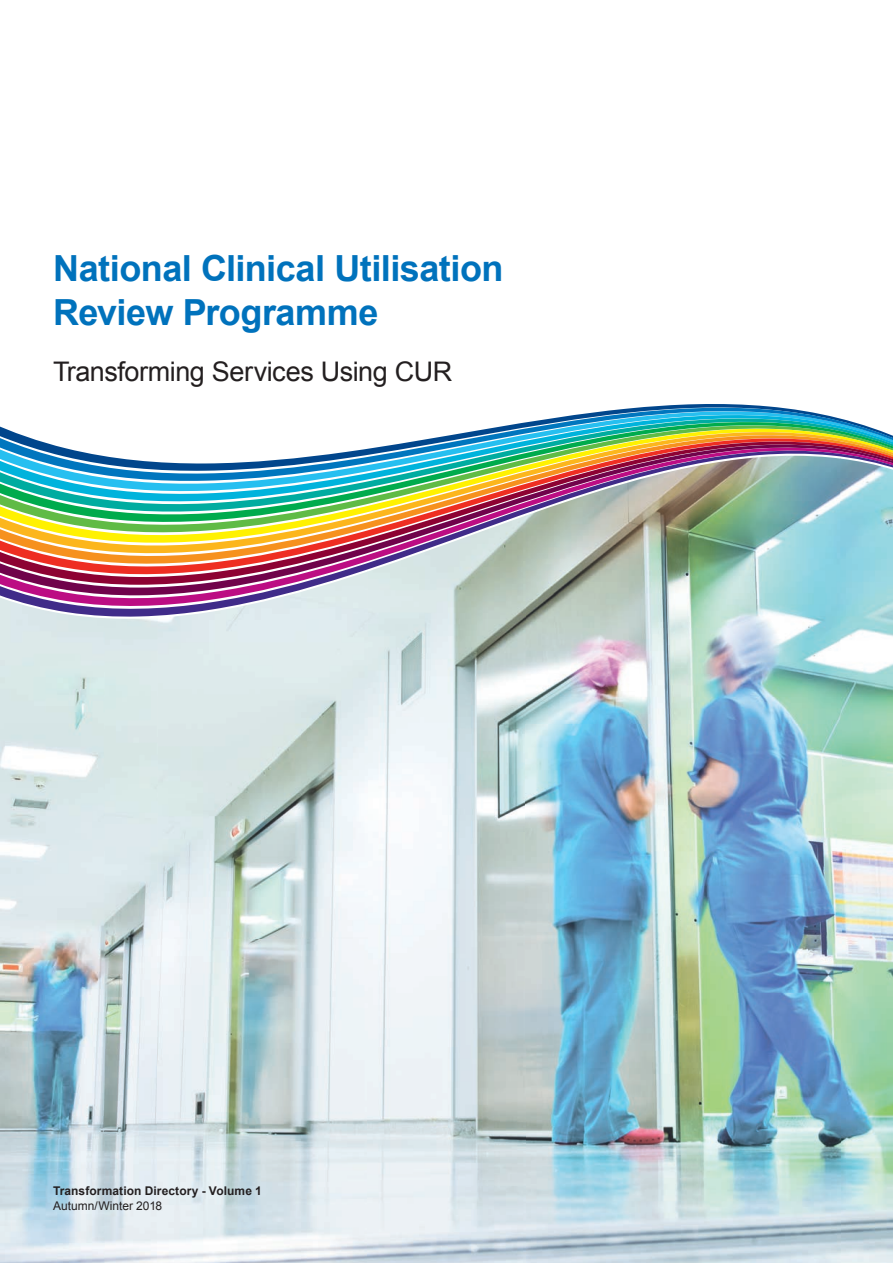
<style>
.page{position:relative;width:893px;height:1263px;background:#fff}
.page>*{position:absolute;margin:0;border:0;box-sizing:border-box;transform-origin:0 0}
.t1{font:700 36px/43.2px "Arial";letter-spacing:-.015em;color:#0072bc}
.t2{font:27px "Arial";letter-spacing:-.015em;color:#231f20}
.t3{font:700 12px "Arial";letter-spacing:.005em;color:#231f20}
.t4{font:12px "Arial";color:#231f20}
</style>
<div class="page">
<svg style="left:590px;top:406px;width:225px;height:7px"></svg>
<svg style="left:561px;top:413px;width:273px;height:4px"></svg>
<svg style="left:535px;top:417px;width:314px;height:4px"></svg>
<svg style="left:0;top:421px;width:872px;height:7px"></svg>
<svg style="left:0;top:428px;width:883px;height:4px"></svg>
<svg style="left:0;top:432px;width:891px;height:3px"></svg>
<svg style="left:0;top:435px;width:893px;height:3px"></svg>
<svg style="left:0;top:438px;width:893px;height:3px"></svg>
<svg style="left:0;top:441px;width:893px;height:3px"></svg>
<svg style="left:0;top:450px;width:893px;height:167px"></svg>
<img style="left:525px;top:456px;width:316px;height:807px">
<img style="left:840px;top:459px;width:53px;height:804px">
<img style="left:367px;top:516px;width:159px;height:747px">
<img style="left:0;top:598px;width:105px;height:665px">
<img style="left:157px;top:571px;width:211px;height:692px">
<img style="left:105px;top:618px;width:53px;height:645px">
<p class="t1" style="left:53px;top:248px;width:452px">National Clinical Utilisation<br>Review Programme</p>
<p class="t2" style="left:53px;top:354px;width:401px">Transforming Services Using CUR</p>
<p class="t3" style="left:53px;top:1183px;width:210px">Transformation Directory - Volume 1</p>
<p class="t4" style="left:53px;top:1198px;width:111px">Autumn/Winter 2018</p>
</div>
